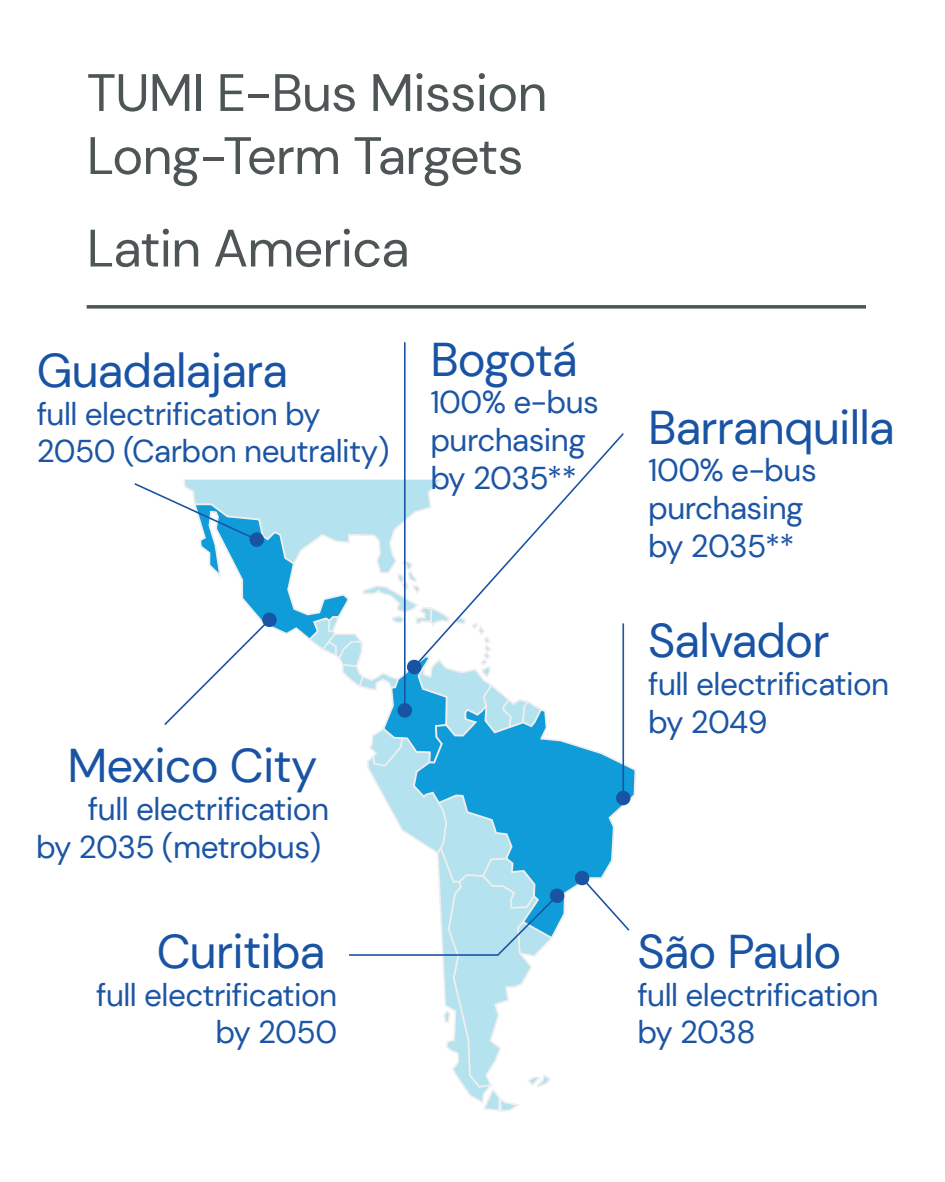
<style>
.page{position:relative;width:945px;height:1182px;background:#fff}
.page>*{position:absolute;margin:0;border:0;box-sizing:border-box;transform-origin:0 0}
.t1{font:52.5px/63px "DM Sans";letter-spacing:-.015em;color:#4e5557}
.t2{font:47.25px "DM Sans";letter-spacing:-.015em;color:#1953a4}
.t3{font:31.5px/37.8px "DM Sans";letter-spacing:-.015em;color:#1953a4}
</style>
<div class="page">
<svg style="left:565px;top:700px;width:71px;height:200px"></svg>
<hr style="left:87px;top:305px;width:779px;height:3px;background:#4e5557">
<svg style="left:574px;top:869px;width:57px;height:62px"></svg>
<hr style="left:622px;top:623px;width:2px;height:175px;background:#1953a4">
<div style="left:616px;top:790px;width:15px;height:15px;background:#1953a4;border-radius:50%"></div>
<hr style="left:404px;top:342px;width:2px;height:368px;background:#1953a4">
<svg style="left:565px;top:433px;width:60px;height:236px"></svg>
<svg style="left:134px;top:479px;width:431px;height:633px"></svg>
<h1 class="t1" style="left:87px;top:61px;width:462px">TUMI E-Bus Mission<br>Long-Term Targets</h1>
<h1 class="t1" style="left:87px;top:216px;width:324px">Latin America</h1>
<h2 class="t2" style="left:37px;top:341px;width:253px">Guadalajara</h2>
<p class="t3" style="left:37px;top:394px;width:354px">full electrification by<br>2050 (Carbon neutrality)</p>
<h2 class="t2" style="left:430px;top:330px;width:149px">Bogotá</h2>
<p class="t3" style="left:430px;top:383px;width:170px">100% e-bus purchasing by 2035**</p>
<h2 class="t2" style="left:67px;top:736px;width:251px">Mexico City</h2>
<p class="t3" style="left:36px;top:789px;width:294px;text-align:right">full electrification<br>by 2035 (metrobus)</p>
<h2 class="t2" style="left:157px;top:921px;width:170px">Curitiba</h2>
<p class="t3" style="left:96px;top:975px;width:243px;text-align:right">full electrification by 2050</p>
<h2 class="t2" style="left:648px;top:398px;width:248px">Barranquilla</h2>
<p class="t3" style="left:648px;top:451px;width:170px">100% e-bus purchasing by 2035**</p>
<h2 class="t2" style="left:648px;top:611px;width:183px">Salvador</h2>
<p class="t3" style="left:648px;top:664px;width:243px">full electrification by 2049</p>
<h2 class="t2" style="left:637px;top:921px;width:206px">São Paulo</h2>
<p class="t3" style="left:637px;top:975px;width:243px">full electrification by 2038</p>
</div>
